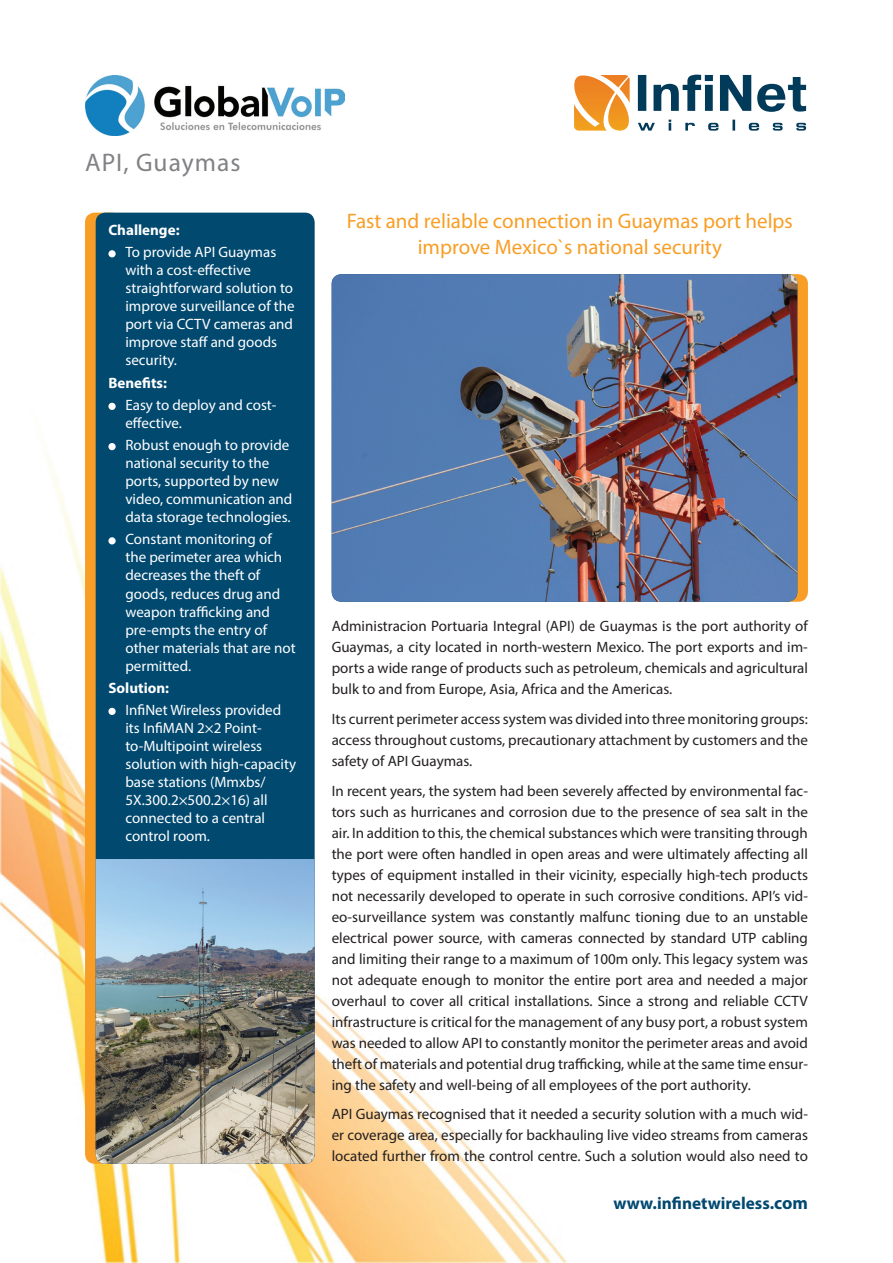
<style>
.page{position:relative;width:893px;height:1263px;background:#fff}
.page>*{position:absolute;margin:0;border:0;box-sizing:border-box;transform-origin:0 0}
.t1{font:25.5px "Myriad Pro";letter-spacing:.04em;color:#808285}
.t2{font:21px/25.2px "Myriad Pro";color:#f89e26;text-align:center}
.t3{font:700 17.25px "Myriad Pro";color:#024970}
.t4{font:15px/21px "Myriad Pro";color:#231f20;text-align:justify}
.t5{font:15px/18px "Myriad Pro";color:#fff}
.t6{font:700 15px "Myriad Pro";color:#fff}
.s1{font-size:18px}
</style>
<div class="page">
<img style="left:0;top:74px;width:808px;height:1189px">
<svg style="left:571px;top:75px;width:60px;height:56px"></svg>
<svg style="left:638px;top:75px;width:168px;height:37px"></svg>
<svg style="left:638px;top:120px;width:168px;height:11px"></svg>
<div style="left:85px;top:213px;width:36px;height:951px;background:#f89e26;border-radius:10px"></div>
<div style="left:96px;top:213px;width:219px;height:951px;background:#024970;border-radius:10px"></div>
<img style="left:96px;top:859px;width:219px;height:305px">
<div style="left:778px;top:274px;width:30px;height:328px;background:#f89e26;border-radius:10px"></div>
<img style="left:332px;top:274px;width:465px;height:328px">
<div style="left:108px;top:250px;width:8px;height:7px;background:#fff;border-radius:50%"></div>
<div style="left:108px;top:403px;width:8px;height:7px;background:#fff;border-radius:50%"></div>
<div style="left:108px;top:443px;width:8px;height:7px;background:#fff;border-radius:50%"></div>
<div style="left:108px;top:537px;width:8px;height:7px;background:#fff;border-radius:50%"></div>
<div style="left:108px;top:708px;width:8px;height:7px;background:#fff;border-radius:50%"></div>
<img style="left:85px;top:76px;width:259px;height:59px">
<h1 class="t1" style="left:85px;top:146px;width:157px">API, Guaymas</h1>
<p class="t6" style="left:108px;top:220px;width:73px">Challenge:</p>
<p class="t5" style="left:125px;top:243px;width:171px">To provide API Guaymas with a cost-effective straightforward solution to improve surveillance of the port via CCTV cameras and improve staff and goods security.</p>
<p class="t6" style="left:108px;top:373px;width:60px">Benefits:</p>
<p class="t5" style="left:125px;top:396px;width:153px">Easy to deploy and cost&shy;effective.</p>
<p class="t5" style="left:125px;top:436px;width:168px">Robust enough to provide national security to the ports, supported by new video, communication and data storage technologies.</p>
<p class="t5" style="left:125px;top:530px;width:172px">Constant monitoring of the perimeter area which decreases the theft of goods, reduces drug and weapon trafficking and pre-empts the entry of other materials that are not permitted.</p>
<p class="t6" style="left:108px;top:678px;width:62px">Solution:</p>
<p class="t5" style="left:125px;top:701px;width:172px">InfiNet Wireless provided its InfiMAN 2×2 Point&shy;to-Multipoint wireless solution with high-capacity base stations (Mmxbs/<br>5X.300.2×500.2×16) all connected to a central control room.</p>
<h2 class="t2" style="left:347px;top:208px;width:448px">Fast and reliable connection in Guaymas port helps improve Mexico`s national security</h2>
<p class="t4" style="left:332px;top:616px;width:478px">Administracion Portuaria Integral (API) de Guaymas is the port authority of Guaymas, a city located in north-western Mexico. The port exports and im&shy;ports a wide range of products such as petroleum, chemicals and agricultural bulk to and from Europe, Asia, Africa and the Americas.</p>
<p class="t4" style="left:332px;top:708px;width:478px">Its current perimeter access system was divided into three monitoring groups: access throughout customs, precautionary attachment by customers and the safety of API Guaymas.</p>
<p class="t4" style="left:332px;top:780px;width:478px">In recent years, the system had been severely affected by environmental fac&shy;tors such as hurricanes and corrosion due to the presence of sea salt in the air. In addition to this, the chemical substances which were transiting through the port were often handled in open areas and were ultimately affecting all types of equipment installed in their vicinity, especially high-tech products not necessarily developed to operate in such corrosive conditions. API’s vid&shy;eo-surveillance system was constantly malfunc tioning due to an unstable electrical power source, with cameras connected by standard UTP cabling and limiting their range to a maximum of 100m only. This legacy system was not adequate enough to monitor the entire port area and needed a major overhaul to cover all critical installations. Since a strong and reliable CCTV infrastructure is critical for the management of any busy port, a robust system was needed to allow API to constantly monitor the perimeter areas and avoid theft of materials and potential drug trafficking, while at the same time ensur&shy;ing the safety and well-being of all employees of the port authority.</p>
<p class="t4" style="left:332px;top:1103px;width:478px">API Guaymas recognised that it needed a security solution with a much wid&shy;er coverage area, especially for backhauling live video streams from cameras located further from the control centre. Such a solution would also need to</p>
<p class="t3" style="left:613px;top:1192px;width:196px">www.infinetwireless.<span class="s1">com</span></p>
</div>
